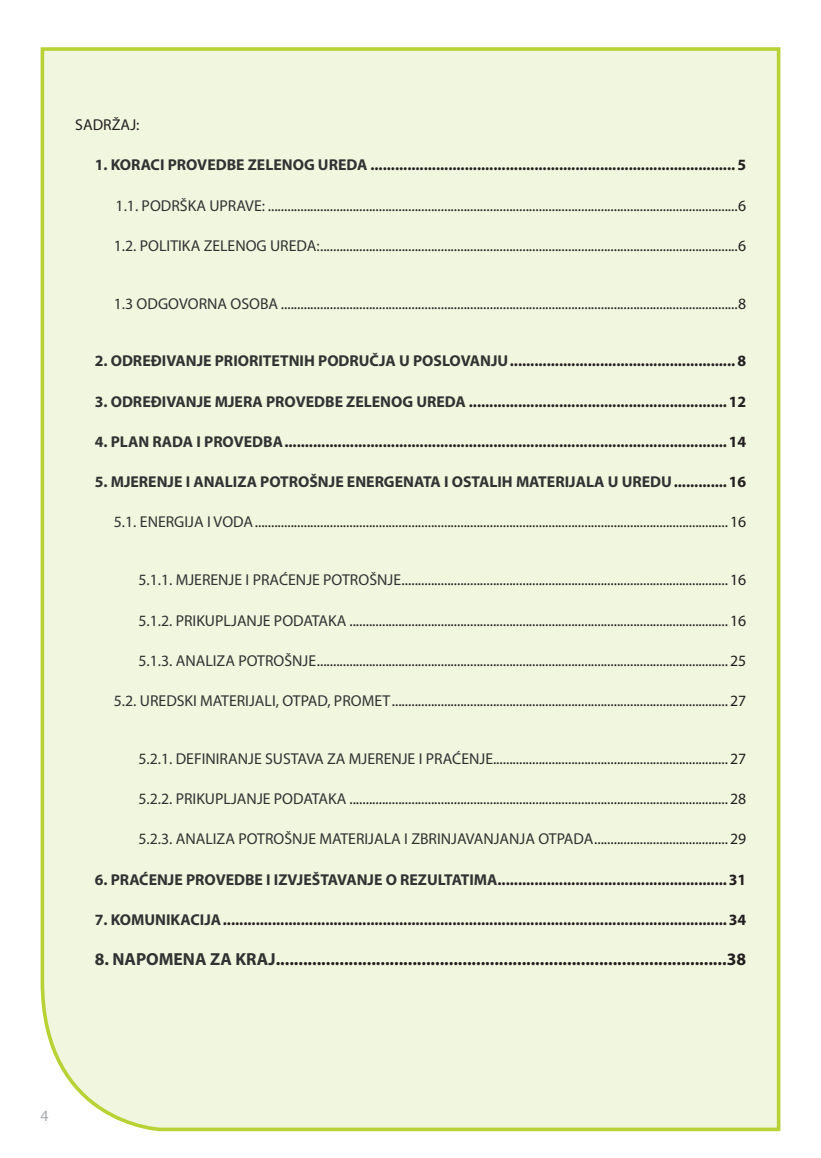
<style>
.page{position:relative;width:821px;height:1158px;background:#fff}
.page>*{position:absolute;margin:0;border:0;box-sizing:border-box;transform-origin:0 0}
.t1{font:700 17.5px "Myriad Pro";color:#231f20}
.t2{font:15.75px "Myriad Pro";color:#231f20}
.t3{font:700 15.75px "Myriad Pro";color:#231f20}
.t4{font:15.75px "Myriad Pro";color:#313232}
.t5{font:700 15.75px "Myriad Pro";color:#313232}
.t6{font:15.75px "Myriad Pro";color:#a8a9ad}
.s1{color:#313232}
.s2{color:#231f20}
</style>
<div class="page">
<div style="left:40px;top:47px;width:741px;height:1085px;background:#f1f6df"></div>
<p class="t2" style="left:75px;top:115px;width:66px">SADRŽAJ:</p>
<p class="t3" style="left:95px;top:155px;width:652px"><span class="s1">1. KORACI PROVEDBE ZELENOG UREDA</span> ......................................................................................... 5</p>
<p class="t2" style="left:116px;top:195px;width:631px"><span class="s1">1.1. PODRŠKA UPRAVE:</span> ................................................................................................................................................6</p>
<p class="t2" style="left:114px;top:236px;width:633px"><span class="s1">1.2. POLITIKA ZELENOG UREDA:</span>................................................................................................................................6</p>
<p class="t2" style="left:114px;top:293px;width:633px"><span class="s1">1.3 ODGOVORNA OSOBA</span> ............................................................................................................................................8</p>
<p class="t3" style="left:95px;top:351px;width:652px"><span class="s1">2. ODREĐIVANJE PRIORITETNIH PODRUČJA U POSLOVANJU</span>....................................................... 8</p>
<p class="t3" style="left:95px;top:391px;width:652px"><span class="s1">3. ODREĐIVANJE MJERA PROVEDBE ZELENOG UREDA</span> ...............................................................12</p>
<p class="t3" style="left:95px;top:431px;width:652px"><span class="s1">4. PLAN RADA I PROVEDBA</span>............................................................................................................14</p>
<p class="t5" style="left:95px;top:471px;width:652px">5. MJERENJE I ANALIZA POTROŠNJE ENERGENATA I OSTALIH MATERIJALA U UREDU<span class="s2">.............16</span></p>
<p class="t2" style="left:114px;top:512px;width:633px"><span class="s1">5.1. ENERGIJA I VODA</span>................................................................................................................................................. 16</p>
<p class="t2" style="left:138px;top:570px;width:609px"><span class="s1">5.1.1. MJERENJE I PRAĆENJE POTROŠNJE</span>.................................................................................................... 16</p>
<p class="t2" style="left:138px;top:610px;width:609px"><span class="s1">5.1.2. PRIKUPLJANJE PODATAKA</span> .................................................................................................................... 16</p>
<p class="t2" style="left:138px;top:651px;width:609px"><span class="s1">5.1.3. ANALIZA POTROŠNJE</span>.............................................................................................................................. 25</p>
<p class="t2" style="left:114px;top:691px;width:633px"><span class="s1">5.2. UREDSKI MATERIJALI, OTPAD, PROMET</span>....................................................................................................... 27</p>
<p class="t2" style="left:138px;top:749px;width:609px"><span class="s1">5.2.1. DEFINIRANJE SUSTAVA ZA MJERENJE I PRAĆENJE</span>........................................................................ 27</p>
<p class="t2" style="left:138px;top:789px;width:609px"><span class="s1">5.2.2. PRIKUPLJANJE PODATAKA</span> .................................................................................................................... 28</p>
<p class="t4" style="left:138px;top:829px;width:609px">5.2.3. ANALIZA POTROŠNJE MATERIJALA I ZBRINJAVANJANJA OTPADA<span class="s2">......................................... 29</span></p>
<p class="t3" style="left:95px;top:869px;width:652px"><span class="s1">6. PRAĆENJE PROVEDBE I IZVJEŠTAVANJE O REZULTATIMA</span>........................................................31</p>
<p class="t3" style="left:95px;top:909px;width:652px"><span class="s1">7. KOMUNIKACIJA</span>...........................................................................................................................34</p>
<p class="t1" style="left:95px;top:947px;width:652px"><span class="s1">8. NAPOMENA ZA KRAJ</span>...................................................................................................38</p>
<p class="t6" style="left:41px;top:1105px;width:10px">4</p>
</div>
